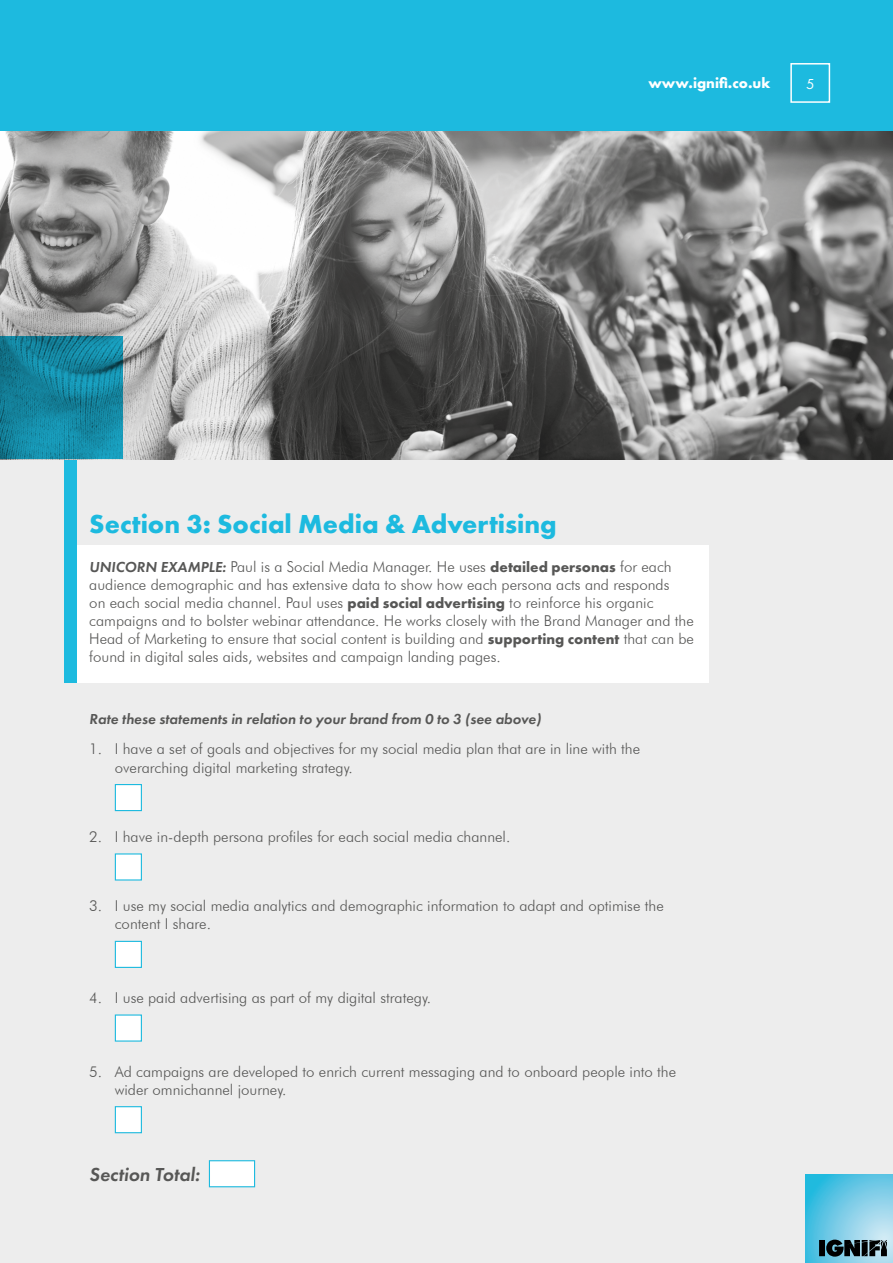
<style>
.page{position:relative;width:893px;height:1263px;background:#fff}
.page>*{position:absolute;margin:0;border:0;box-sizing:border-box;transform-origin:0 0}
.t1{font:700 27px "Futura PT";color:#1dbadf}
.t2{font:italic 600 19.5px "Futura PT";color:#575756}
.t3{font:300 15px/18px "Futura BT";color:#575756}
.t4{font:italic 600 15px "Futura PT";color:#575756}
.t5{font:700 15px "Futura PT";color:#fff}
.t6{font:15px "Futura PT";color:#fff}
.s1{font-family:"Futura PT";font-weight:600;font-style:italic}
.s2{font-family:"Futura PT";font-weight:700}
</style>
<div class="page">
<div style="left:0;top:0;width:893px;height:132px;background:#1dbadf"></div>
<div style="left:0;top:132px;width:893px;height:1131px;background:#ededed"></div>
<div style="left:70px;top:545px;width:639px;height:137px;background:#fff"></div>
<div style="left:64px;top:238px;width:12px;height:444px;background:#1dbadf"></div>
<img style="left:0;top:132px;width:893px;height:327px">
<div style="left:790px;top:63px;width:40px;height:40px;border:2px solid #fff"></div>
<svg style="left:0;top:337px;width:123px;height:122px;background:#14849f"></svg>
<div style="left:115px;top:784px;width:27px;height:27px;background:#fff;border:1px solid #1dbadf"></div>
<div style="left:115px;top:853px;width:27px;height:27px;background:#fff;border:1px solid #1dbadf"></div>
<div style="left:115px;top:941px;width:27px;height:27px;background:#fff;border:1px solid #1dbadf"></div>
<div style="left:115px;top:1014px;width:27px;height:27px;background:#fff;border:1px solid #1dbadf"></div>
<div style="left:115px;top:1106px;width:27px;height:27px;background:#fff;border:1px solid #1dbadf"></div>
<div style="left:209px;top:1160px;width:46px;height:27px;background:#fff;border:1px solid #1dbadf"></div>
<svg style="left:805px;top:1174px;width:88px;height:88px;background:#71cae6"></svg>
<svg style="left:819px;top:1239px;width:68px;height:17px"></svg>
<p class="t5" style="left:648px;top:73px;width:124px">www.ignifi.co.uk</p>
<p class="t6" style="left:806px;top:75px;width:10px">5</p>
<h1 class="t1" style="left:89px;top:506px;width:469px">Section 3: Social Media &amp; Advertising</h1>
<p class="t3" style="left:89px;top:558px;width:606px"><span class="s1">UNICORN EXAMPLE:</span> Paul is a Social Media Manager. He uses <span class="s2">detailed personas</span> for each audience demographic and has extensive data to show how each persona acts and responds<br>on each social media channel. Paul uses <span class="s2">paid social advertising</span> to reinforce his organic campaigns and to bolster webinar attendance. He works closely with the Brand Manager and the Head of Marketing to ensure that social content is building and <span class="s2">supporting content</span> that can be found in digital sales aids, websites and campaign landing pages.</p>
<p class="t4" style="left:89px;top:709px;width:453px">Rate these statements in relation to your brand from 0 to 3 (see above)</p>
<p class="t3" style="left:115px;top:740px;width:527px;text-indent:-26px">1. I have a set of goals and objectives for my social media plan that are in line with the overarching digital marketing strategy.</p>
<p class="t3" style="left:89px;top:827px;width:423px">2. I have in-depth persona profiles for each social media channel.</p>
<p class="t3" style="left:115px;top:897px;width:550px;text-indent:-26px">3. I use my social media analytics and demographic information to adapt and optimise the content I share.</p>
<p class="t3" style="left:89px;top:988px;width:343px">4. I use paid advertising as part of my digital strategy.</p>
<p class="t3" style="left:115px;top:1062px;width:563px;text-indent:-26px">5. Ad campaigns are developed to enrich current messaging and to onboard people into the wider omnichannel journey.</p>
<h2 class="t2" style="left:89px;top:1162px;width:112px">Section Total:</h2>
</div>
